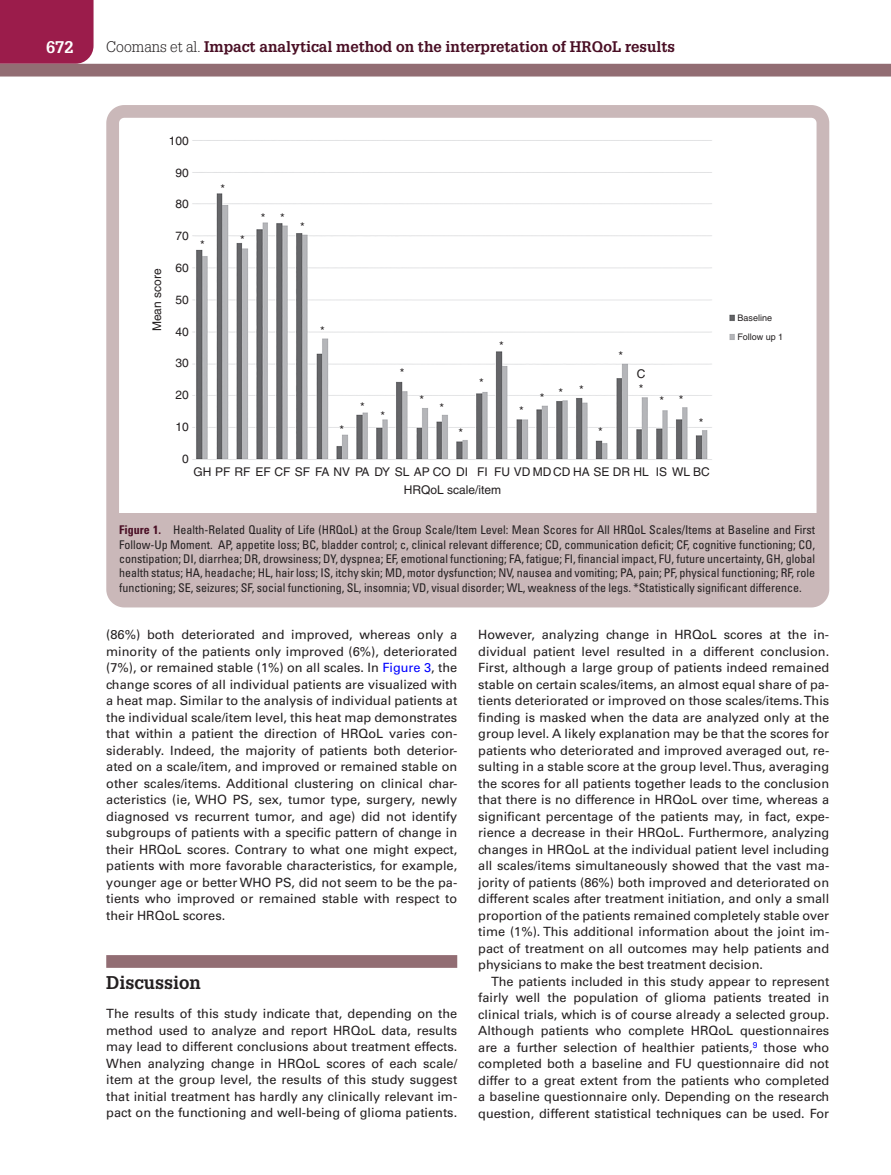
<style>
.page{position:relative;width:891px;height:1175px;background:#fff}
.page>*{position:absolute;margin:0;border:0;box-sizing:border-box;transform-origin:0 0}
.t1{font:700 18px "Glypha LT Std";color:#231f20}
.t2{font:700 16.5px "Glypha LT Std";color:#fff}
.t3{font:700 15px "Glypha LT Std";color:#490e24}
.t4{font:12.75px/16.5px "Univers LT Std";color:#231f20;text-align:justify}
.t5{font:condensed 12px/14.4px "Univers LT Std";color:#231f20;text-align:justify}
.t6{font:12px/18.9px "Helvetica";color:#231f20}
.t7{font:9px/18.9px "Helvetica";color:#231f20}
.s1{font-weight:300;color:#231f20}
.s2{font-weight:700;color:#490e24}
.s3{color:#00f}
</style>
<div class="page">
<div style="left:0;top:0;width:94px;height:64px;background:#9b1c4b"></div>
<div style="left:0;top:64px;width:891px;height:12px;background:#926d73"></div>
<div style="left:106px;top:955px;width:351px;height:12px;background:#926d73"></div>
<div style="left:110px;top:513px;width:716px;height:86px;background:#cab8b9"></div>
<img style="left:192px;top:140px;width:543px;height:320px">
<div style="left:106px;top:105px;width:723px;height:502px;border:13px solid #cab8b9;border-radius:12px"></div>
<p class="t2" style="left:46px;top:37px;width:29px">672</p>
<p class="t3" style="left:106px;top:37px;width:570px"><span class="s1">Coomans et al.</span> Impact analytical method on the interpretation of HRQoL results</p>
<p class="t6" style="left:148px;top:331px;width:64px;rotate:-90deg">Mean score</p>
<p class="t6" style="left:169px;top:131px;width:22px">100</p>
<p class="t6" style="left:175px;top:163px;width:15px">90</p>
<p class="t6" style="left:175px;top:195px;width:15px">80</p>
<p class="t6" style="left:175px;top:226px;width:15px">70</p>
<p class="t6" style="left:175px;top:258px;width:15px">60</p>
<p class="t6" style="left:175px;top:290px;width:15px">50</p>
<p class="t6" style="left:175px;top:322px;width:15px">40</p>
<p class="t6" style="left:175px;top:354px;width:15px">30</p>
<p class="t6" style="left:175px;top:385px;width:15px">20</p>
<p class="t6" style="left:175px;top:417px;width:15px">10</p>
<p class="t6" style="left:182px;top:449px;width:8px">0</p>
<p class="t6" style="left:200px;top:235px;width:6px">*</p>
<p class="t6" style="left:220px;top:179px;width:6px">*</p>
<p class="t6" style="left:240px;top:230px;width:6px">*</p>
<p class="t6" style="left:261px;top:208px;width:25px">* *</p>
<p class="t6" style="left:300px;top:218px;width:6px">*</p>
<p class="t6" style="left:320px;top:321px;width:6px">*</p>
<p class="t6" style="left:340px;top:420px;width:6px">*</p>
<p class="t6" style="left:360px;top:397px;width:6px">*</p>
<p class="t6" style="left:380px;top:406px;width:6px">*</p>
<p class="t6" style="left:400px;top:363px;width:6px">*</p>
<p class="t6" style="left:420px;top:390px;width:6px">*</p>
<p class="t6" style="left:439px;top:398px;width:6px">*</p>
<p class="t6" style="left:459px;top:423px;width:6px">*</p>
<p class="t6" style="left:479px;top:374px;width:6px">*</p>
<p class="t6" style="left:499px;top:337px;width:6px">*</p>
<p class="t6" style="left:519px;top:401px;width:6px">*</p>
<p class="t6" style="left:540px;top:386px;width:25px">* *</p>
<p class="t6" style="left:579px;top:380px;width:6px">*</p>
<p class="t6" style="left:598px;top:423px;width:6px">*</p>
<p class="t6" style="left:618px;top:346px;width:6px">*</p>
<p class="t6" style="left:637px;top:364px;width:10px">C</p>
<p class="t6" style="left:639px;top:379px;width:6px">*</p>
<p class="t6" style="left:659px;top:390px;width:26px">* *</p>
<p class="t6" style="left:699px;top:413px;width:6px">*</p>
<p class="t6" style="left:477px;top:462px;width:234px">FI FU VD MDCD HA SE DR HL IS WL BC</p>
<p class="t6" style="left:404px;top:462px;width:99px;text-indent:-210px">GH PF RF EF CF SF FA NV PA DY SL AP CO DI<br>HRQoL scale/item</p>
<p class="t7" style="left:738px;top:308px;width:47px">Baseline<br>Follow up 1</p>
<p class="t5" style="left:119px;top:522px;width:698px"><span class="s2">Figure 1.</span> Health-Related Quality of Life (HRQoL) at the Group Scale/Item Level: Mean Scores for All HRQoL Scales/Items at Baseline and First Follow-Up Moment. AP, appetite loss; BC, bladder control; c, clinical relevant difference; CD, communication deficit; CF, cognitive functioning; CO, constipation; DI, diarrhea; DR, drowsiness; DY, dyspnea; EF, emotional functioning; FA, fatigue; FI, financial impact, FU, future uncertainty, GH, global health status; HA, headache; HL, hair loss; IS, itchy skin; MD, motor dysfunction; NV, nausea and vomiting; PA, pain; PF, physical functioning; RF, role functioning; SE, seizures; SF, social functioning, SL, insomnia; VD, visual disorder; WL, weakness of the legs. *Statistically significant difference.</p>
<p class="t4" style="left:106px;top:626px;width:353px">(86%) both deteriorated and improved, whereas only a minority of the patients only improved (6%), deteriorated (7%), or remained stable (1%) on all scales. In <span class="s3">Figure 3</span>, the change scores of all individual patients are visualized with a heat map. Similar to the analysis of individual patients at the individual scale/item level, this heat map demonstrates that within a patient the direction of HRQoL varies con&shy;siderably. Indeed, the majority of patients both deterior&shy;ated on a scale/item, and improved or remained stable on other scales/items. Additional clustering on clinical char&shy;acteristics (ie, WHO PS, sex, tumor type, surgery, newly diagnosed vs recurrent tumor, and age) did not identify subgroups of patients with a specific pattern of change in their HRQoL scores. Contrary to what one might expect, patients with more favorable characteristics, for example, younger age or better WHO PS, did not seem to be the pa&shy;tients who improved or remained stable with respect to their HRQoL scores.</p>
<h1 class="t1" style="left:106px;top:971px;width:96px">Discussion</h1>
<p class="t4" style="left:106px;top:1005px;width:353px">The results of this study indicate that, depending on the method used to analyze and report HRQoL data, results may lead to different conclusions about treatment effects.<br>When analyzing change in HRQoL scores of each scale/ item at the group level, the results of this study suggest that initial treatment has hardly any clinically relevant im&shy;pact on the functioning and well-being of glioma patients.</p>
<p class="t4" style="left:478px;top:626px;width:353px">However, analyzing change in HRQoL scores at the in&shy;dividual patient level resulted in a different conclusion.<br>First, although a large group of patients indeed remained stable on certain scales/items, an almost equal share of pa&shy;tients deteriorated or improved on those scales/items. This finding is masked when the data are analyzed only at the group level. A likely explanation may be that the scores for patients who deteriorated and improved averaged out, re&shy;sulting in a stable score at the group level. Thus, averaging the scores for all patients together leads to the conclusion that there is no difference in HRQoL over time, whereas a significant percentage of the patients may, in fact, expe&shy;rience a decrease in their HRQoL. Furthermore, analyzing changes in HRQoL at the individual patient level including all scales/items simultaneously showed that the vast ma&shy;jority of patients (86%) both improved and deteriorated on different scales after treatment initiation, and only a small proportion of the patients remained completely stable over time (1%). This additional information about the joint im&shy;pact of treatment on all outcomes may help patients and physicians to make the best treatment decision.</p>
<p class="t4" style="left:478px;top:973px;width:353px;text-indent:13px">The patients included in this study appear to represent fairly well the population of glioma patients treated in clinical trials, which is of course already a selected group.<br>Although patients who complete HRQoL questionnaires are a further selection of healthier patients,<sup>9</sup> those who completed both a baseline and FU questionnaire did not differ to a great extent from the patients who completed a baseline questionnaire only. Depending on the research question, different statistical techniques can be used. For</p>
</div>
